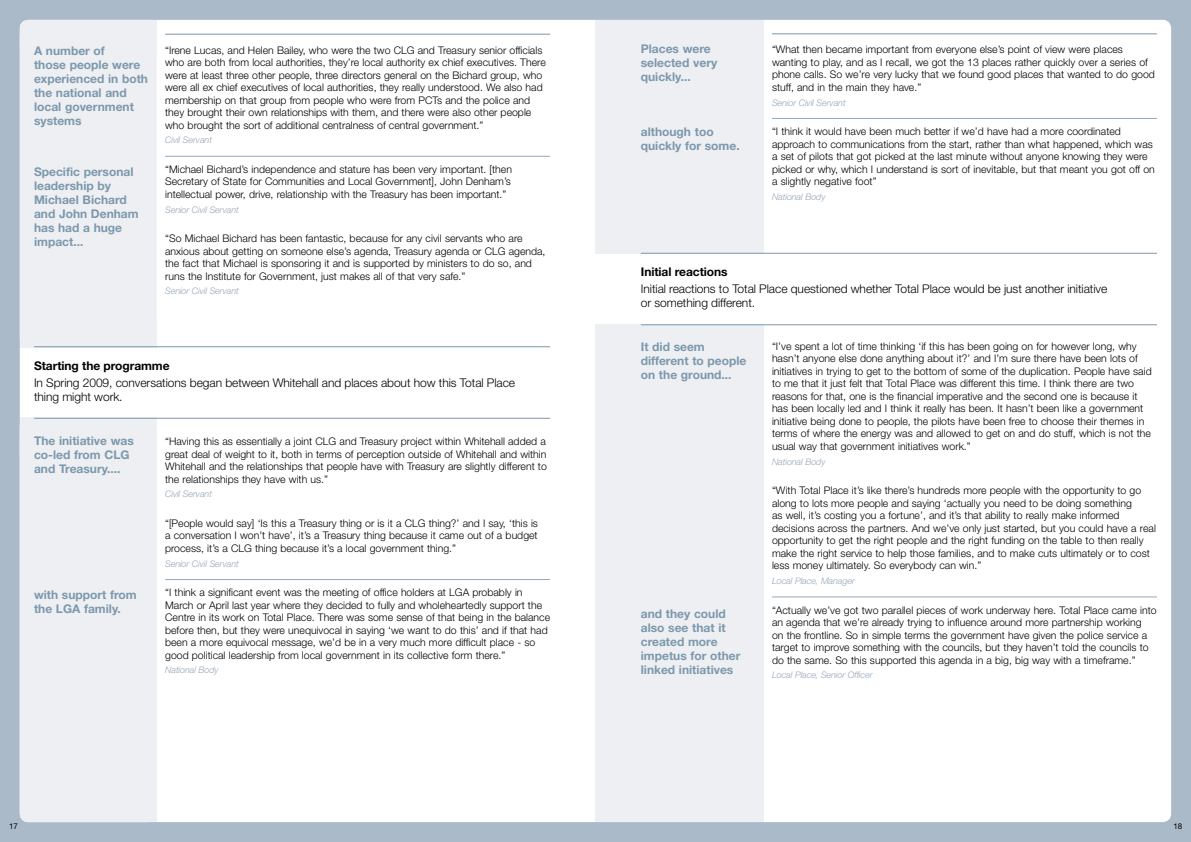
<style>
.page{position:relative;width:1191px;height:842px;background:#abbac9}
.page>*{position:absolute;margin:0;border:0;box-sizing:border-box;transform-origin:0 0}
.t1{font:700 12px/14px "Helvetica Neue";color:#7c98ad}
.t2{font:300 12px/14px "Helvetica Neue";letter-spacing:-.005em;color:#000}
.t3{font:700 12px "Helvetica Neue";letter-spacing:-.005em;color:#000}
.t4{font:300 10.5px/12.5px "Helvetica Neue";color:#000}
.t5{font:italic 300 9px "Helvetica Neue";letter-spacing:-.01em;color:#93a8ba}
.t6{font:8px "Helvetica Neue";color:#000}
</style>
<div class="page">
<div style="left:20px;top:20px;width:1151px;height:802px;background:#fff;border-radius:9px"></div>
<div style="left:595px;top:20px;width:168px;height:234px;background:#edeff2"></div>
<div style="left:595px;top:324px;width:168px;height:498px;background:#edeff2"></div>
<div style="left:20px;top:428px;width:137px;height:394px;background:#edeff2;border-radius:9px"></div>
<div style="left:20px;top:418px;width:137px;height:46px;background:#edeff2"></div>
<hr style="left:165px;top:34px;width:385px;height:1px;background:#7c98ad">
<hr style="left:165px;top:156px;width:385px;height:1px;background:#93a8ba">
<div style="left:20px;top:28px;width:137px;height:319px;background:#edeff2;border-radius:9px"></div>
<div style="left:20px;top:20px;width:137px;height:37px;background:#edeff2;border-radius:9px"></div>
<div style="left:64px;top:20px;width:93px;height:37px;background:#edeff2"></div>
<hr style="left:641px;top:253px;width:516px;height:1px;background:#7c98ad">
<hr style="left:641px;top:324px;width:516px;height:1px;background:#7c98ad">
<hr style="left:34px;top:346px;width:516px;height:1px;background:#7c98ad">
<hr style="left:34px;top:418px;width:516px;height:1px;background:#7c98ad">
<hr style="left:772px;top:34px;width:385px;height:1px;background:#7c98ad">
<hr style="left:772px;top:118px;width:385px;height:1px;background:#93a8ba">
<hr style="left:772px;top:597px;width:385px;height:1px;background:#93a8ba">
<hr style="left:165px;top:579px;width:385px;height:1px;background:#93a8ba">
<p class="t1" style="left:34px;top:43px;width:115px">A number of<br>those people were experienced in both the national and local government systems</p>
<p class="t1" style="left:34px;top:164px;width:106px">Specific personal leadership by<br>Michael Bichard and John Denham has had a huge impact...</p>
<p class="t4" style="left:165px;top:43px;width:382px">“Irene Lucas, and Helen Bailey, who were the two CLG and Treasury senior officials who are both from local authorities, they’re local authority ex chief executives. There were at least three other people, three directors general on the Bichard group, who were all ex chief executives of local authorities, they really understood. We also had membership on that group from people who were from PCTs and the police and they brought their own relationships with them, and there were also other people who brought the sort of additional centralness of central government.”</p>
<p class="t5" style="left:165px;top:135px;width:48px">Civil Servant</p>
<p class="t4" style="left:165px;top:163px;width:348px;text-align:justify">“Michael Bichard’s independence and stature has been very important. [then Secretary of State for Communities and Local Government], John Denham’s intellectual power, drive, relationship with the Treasury has been important.”</p>
<p class="t5" style="left:165px;top:204px;width:75px">Senior Civil Servant</p>
<p class="t4" style="left:165px;top:232px;width:382px">“So Michael Bichard has been fantastic, because for any civil servants who are anxious about getting on someone else’s agenda, Treasury agenda or CLG agenda, the fact that Michael is sponsoring it and is supported by ministers to do so, and runs the Institute for Government, just makes all of that very safe.”</p>
<p class="t5" style="left:165px;top:286px;width:75px">Senior Civil Servant</p>
<p class="t3" style="left:34px;top:358px;width:137px">Starting the programme</p>
<p class="t2" style="left:34px;top:375px;width:482px">In Spring 2009, conversations began between Whitehall and places about how this Total Place thing might work.</p>
<p class="t1" style="left:34px;top:433px;width:101px">The initiative was co-led from CLG and Treasury....</p>
<p class="t1" style="left:34px;top:587px;width:104px">with support from the LGA family.</p>
<p class="t4" style="left:165px;top:435px;width:383px;text-align:justify">“Having this as essentially a joint CLG and Treasury project within Whitehall added a great deal of weight to it, both in terms of perception outside of Whitehall and within Whitehall and the relationships that people have with Treasury are slightly different to the relationships they have with us.”</p>
<p class="t5" style="left:165px;top:489px;width:48px">Civil Servant</p>
<p class="t4" style="left:165px;top:517px;width:374px;text-align:justify">“[People would say] ‘Is this a Treasury thing or is it a CLG thing?’ and I say, ‘this is a conversation I won’t have’, it’s a Treasury thing because it came out of a budget process, it’s a CLG thing because it’s a local government thing.”</p>
<p class="t5" style="left:165px;top:558px;width:75px">Senior Civil Servant</p>
<p class="t4" style="left:165px;top:586px;width:386px">“I think a significant event was the meeting of office holders at LGA probably in March or April last year where they decided to fully and wholeheartedly support the Centre in its work on Total Place. There was some sense of that being in the balance before then, but they were unequivocal in saying ‘we want to do this’ and if that had been a more equivocal message, we’d be in a very much more difficult place - so good political leadership from local government in its collective form there.”</p>
<p class="t5" style="left:165px;top:665px;width:55px">National Body</p>
<p class="t1" style="left:641px;top:42px;width:78px">Places were selected very quickly...</p>
<p class="t1" style="left:641px;top:125px;width:100px">although too quickly for some.</p>
<p class="t4" style="left:772px;top:43px;width:384px">“What then became important from everyone else’s point of view were places wanting to play, and as I recall, we got the 13 places rather quickly over a series of phone calls. So we’re very lucky that we found good places that wanted to do good stuff, and in the main they have.”</p>
<p class="t5" style="left:772px;top:97px;width:75px">Senior Civil Servant</p>
<p class="t4" style="left:772px;top:125px;width:384px">“I think it would have been much better if we’d have had a more coordinated approach to communications from the start, rather than what happened, which was a set of pilots that got picked at the last minute without anyone knowing they were picked or why, which I understand is sort of inevitable, but that meant you got off on a slightly negative foot”</p>
<p class="t5" style="left:772px;top:191px;width:55px">National Body</p>
<p class="t3" style="left:641px;top:265px;width:88px">Initial reactions</p>
<p class="t2" style="left:641px;top:282px;width:468px">Initial reactions to Total Place questioned whether Total Place would be just another initiative or something different.</p>
<p class="t1" style="left:641px;top:340px;width:107px">It did seem different to people on the ground...</p>
<p class="t1" style="left:641px;top:606px;width:101px">and they could also see that it created more impetus for other linked initiatives</p>
<p class="t4" style="left:772px;top:340px;width:381px">“I’ve spent a lot of time thinking ‘if this has been going on for however long, why hasn’t anyone else done anything about it?’ and I’m sure there have been lots of initiatives in trying to get to the bottom of some of the duplication. People have said to me that it just felt that Total Place was different this time. I think there are two reasons for that, one is the financial imperative and the second one is because it has been locally led and I think it really has been. It hasn’t been like a government initiative being done to people, the pilots have been free to choose their themes in terms of where the energy was and allowed to get on and do stuff, which is not the usual way that government initiatives work.”</p>
<p class="t5" style="left:772px;top:456px;width:55px">National Body</p>
<p class="t4" style="left:772px;top:484px;width:385px">“With Total Place it’s like there’s hundreds more people with the opportunity to go along to lots more people and saying ‘actually you need to be doing something<br>as well, it’s costing you a fortune’, and it’s that ability to really make informed decisions across the partners. And we’ve only just started, but you could have a real opportunity to get the right people and the right funding on the table to then really make the right service to help those families, and to make cuts ultimately or to cost less money ultimately. So everybody can win.”</p>
<p class="t5" style="left:772px;top:575px;width:84px">Local Place, Manager</p>
<p class="t4" style="left:772px;top:603px;width:386px">“Actually we’ve got two parallel pieces of work underway here. Total Place came into an agenda that we’re already trying to influence around more partnership working<br>on the frontline. So in simple terms the government have given the police service a target to improve something with the councils, but they haven’t told the councils to do the same. So this supported this agenda in a big, big way with a timeframe.”</p>
<p class="t5" style="left:772px;top:670px;width:102px">Local Place, Senior Officer</p>
<p class="t6" style="left:9px;top:821px;width:10px">17</p>
<p class="t6" style="left:1173px;top:821px;width:10px">18</p>
</div>
